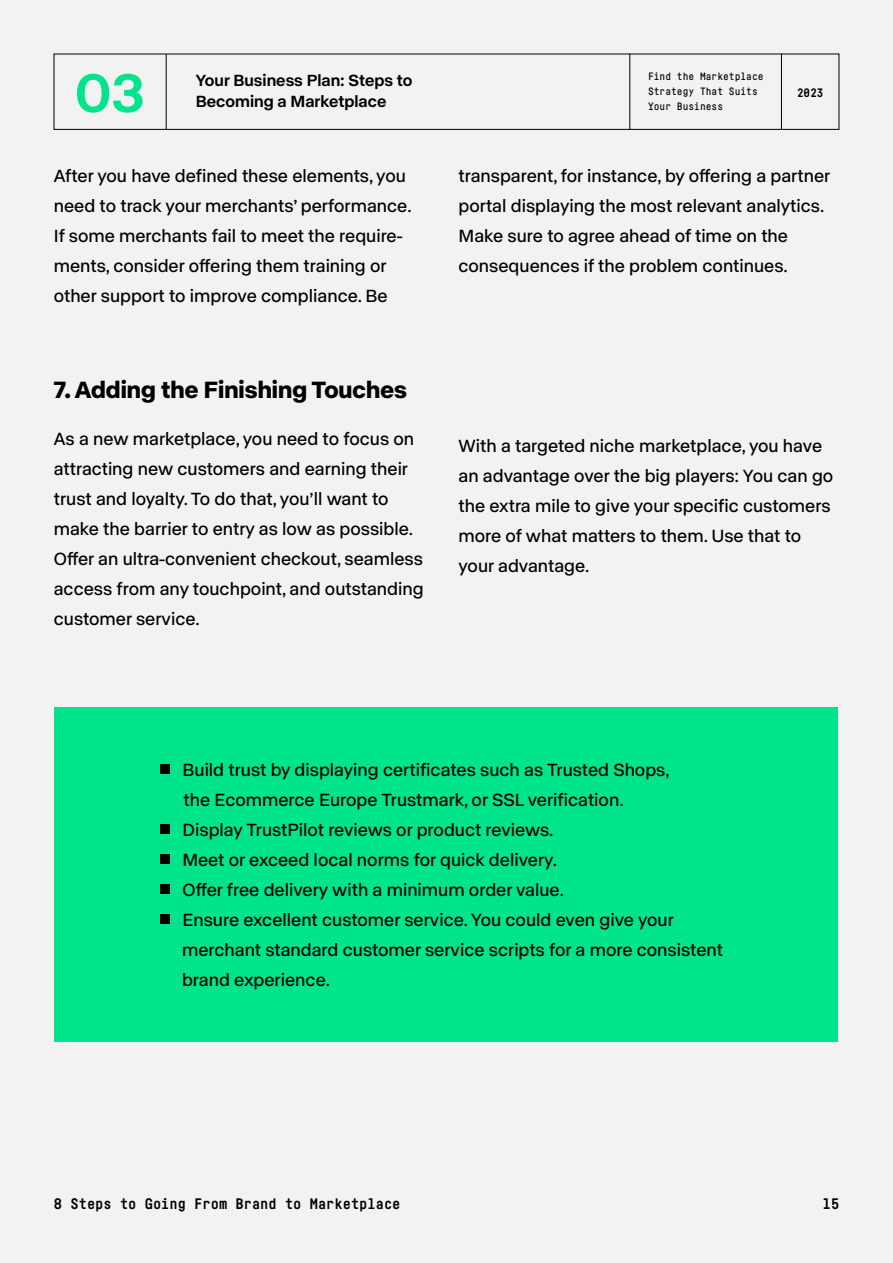
<style>
.page{position:relative;width:893px;height:1263px;background:#f2f2f2}
.page>*{position:absolute;margin:0;border:0;box-sizing:border-box;transform-origin:0 0}
.t1{font:500 55.5px "ABC Normal";color:#00e48c}
.t2{font:700 24px "ABC Normal";color:#000}
.t3{font:18px/30px "ABC Normal";color:#000}
.t4{font:500 16.5px "ABC Normal";color:#000}
.t5{font:700 15px "Fabrikat Mono";color:#000}
.t6{font:700 12px "Fabrikat Mono";color:#000}
.t7{font:500 10.5px/15px "Fabrikat Mono";color:#000}
</style>
<div class="page">
<hr style="left:629px;top:54px;width:1px;height:76px;background:#000">
<hr style="left:781px;top:54px;width:1px;height:76px;background:#000">
<div style="left:54px;top:54px;width:785px;height:76px;border:1px solid #000"></div>
<hr style="left:166px;top:54px;width:1px;height:75px;background:#000">
<div style="left:54px;top:707px;width:783px;height:335px;background:#00e48c"></div>
<div style="left:161px;top:765px;width:9px;height:9px;background:#000"></div>
<div style="left:161px;top:825px;width:9px;height:9px;background:#000"></div>
<div style="left:161px;top:855px;width:9px;height:9px;background:#000"></div>
<div style="left:161px;top:885px;width:9px;height:9px;background:#000"></div>
<div style="left:161px;top:915px;width:9px;height:9px;background:#000"></div>
<h1 class="t1" style="left:75px;top:55px;width:71px">03</h1>
<p class="t4" style="left:196px;top:69px;width:218px">Your Business Plan: Steps to</p>
<p class="t4" style="left:196px;top:90px;width:192px">Becoming a Marketplace</p>
<p class="t3" style="left:54px;top:159px;width:359px">After you have defined these elements, you need to track your merchants’ performance.<br>If some merchants fail to meet the require&shy;ments, consider offering them training or other support to improve compliance. Be</p>
<h2 class="t2" style="left:54px;top:374px;width:355px">7. Adding the Finishing Touches</h2>
<p class="t3" style="left:54px;top:423px;width:371px">As a new marketplace, you need to focus on attracting new customers and earning their trust and loyalty. To do that, you’ll want to make the barrier to entry as low as possible.<br>Offer an ultra-convenient checkout, seamless access from any touchpoint, and outstanding customer service.</p>
<p class="t7" style="left:648px;top:68px;width:117px">Find the Marketplace<br>Strategy That Suits<br>Your Business</p>
<p class="t6" style="left:797px;top:85px;width:28px">2023</p>
<p class="t3" style="left:458px;top:159px;width:373px">transparent, for instance, by offering a partner portal displaying the most relevant analytics.<br>Make sure to agree ahead of time on the consequences if the problem continues.</p>
<p class="t3" style="left:458px;top:429px;width:376px">With a targeted niche marketplace, you have an advantage over the big players: You can go the extra mile to give your specific customers more of what matters to them. Use that to your advantage.</p>
<p class="t3" style="left:182px;top:753px;width:542px">Build trust by displaying certificates such as Trusted Shops,<br>the Ecommerce Europe Trustmark, or SSL verification.<br>Display TrustPilot reviews or product reviews.<br>Meet or exceed local norms for quick delivery.<br>Offer free delivery with a minimum order value.<br>Ensure excellent customer service. You could even give your merchant standard customer service scripts for a more consistent brand experience.</p>
<p class="t5" style="left:54px;top:1194px;width:348px">8 Steps to Going From Brand to Marketplace</p>
<p class="t5" style="left:822px;top:1194px;width:18px">15</p>
</div>
